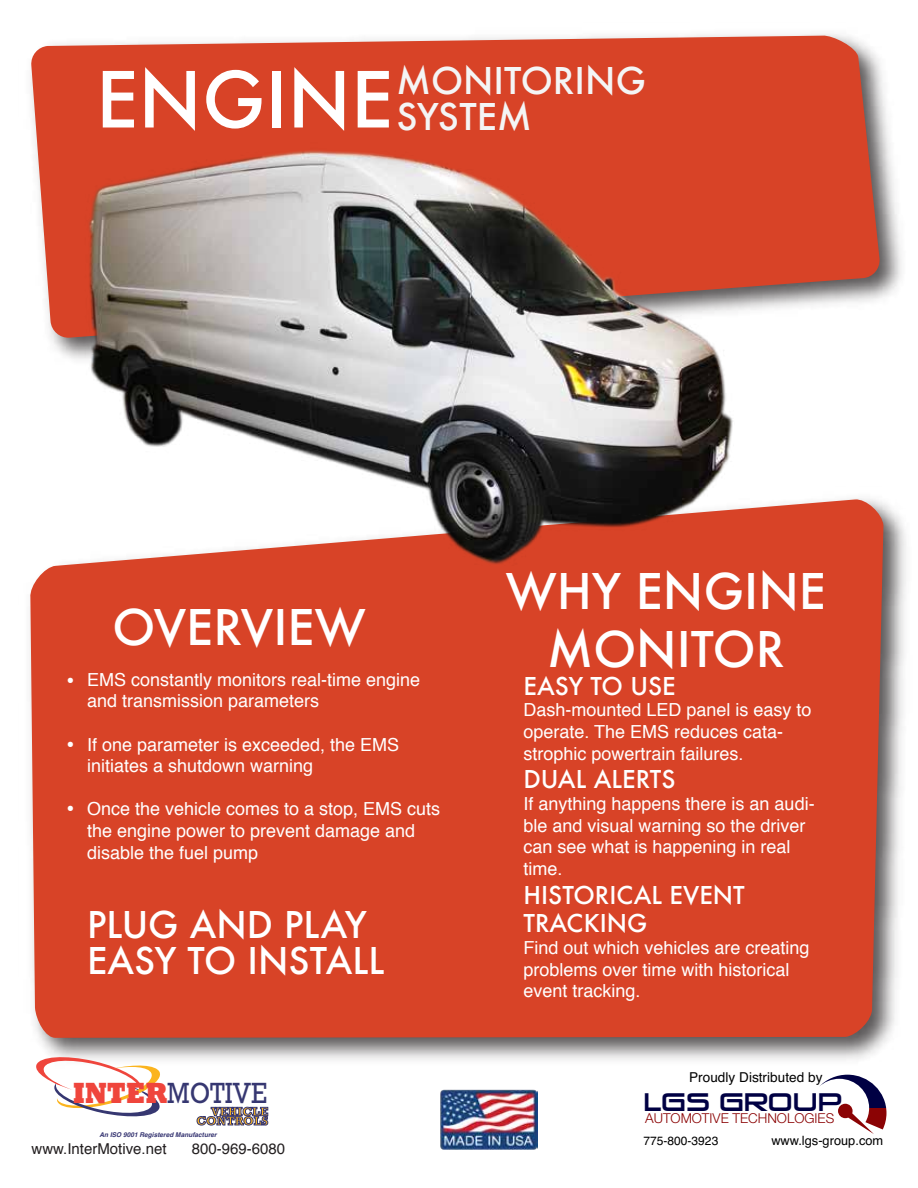
<style>
.page{position:relative;width:918px;height:1188px;background:#fff}
.page>*{position:absolute;margin:0;border:0;box-sizing:border-box;transform-origin:0 0}
.t1{font:500 75px "Futura";color:#fff}
.t2{font:500 48px/57.6px "Futura";color:#fff;text-align:center}
.t3{font:500 36px/36px "Futura";color:#fff}
.t4{font:500 36px/36px "Futura";color:#f4f5f5}
.t5{font:29.7px "Rockwell";color:#363771;scale:.86 1}
.t6{font:500 24px/28.8px "Futura";color:#fff}
.t7{font:24px "Venus Rising";color:#000043}
.t8{font:24px "Helvetica";color:#fff}
.t9{font:18px/21.6px "Helvetica";color:#fff}
.t10{font:15px "Helvetica";color:#231f20}
.t11{font:300 13.65px "Helvetica Neue";color:#8b0304}
.t12{font:13.65px "Helvetica";color:#000}
.t13{font:12.75px "Helvetica";color:#000}
.t14{font:700 12.3px/9.3px "Rockwell";color:#fbb41e;text-align:right}
.t15{font:12px "Helvetica";color:#000}
.t16{font:italic 700 6.6px "Helvetica";color:#353471}
.s1{font-weight:800;color:#ef453c}
</style>
<div class="page">
<img style="left:30px;top:34px;width:872px;height:325px">
<svg style="left:31px;top:35px;width:849px;height:303px;fill:#d84327"></svg>
<img style="left:40px;top:498px;width:866px;height:562px">
<div style="left:30px;top:499px;width:853px;height:540px;background:#d84327"></div>
<img style="left:440px;top:1090px;width:97px;height:60px">
<svg style="left:819px;top:1075px;width:67px;height:59px"></svg>
<svg style="left:36px;top:1057px;width:127px;height:60px"></svg>
<svg style="left:197px;top:1107px;width:71px;height:18px"></svg>
<img style="left:77px;top:142px;width:657px;height:437px">
<h1 class="t1" style="left:96px;top:48px;width:299px">ENGINE</h1>
<h3 class="t4" style="left:396px;top:63px;width:251px">MONITORING<br>SYSTEM</h3>
<h3 class="t8" style="left:66px;top:662px;width:10px">•</h3>
<h3 class="t8" style="left:66px;top:726px;width:10px">•</h3>
<h3 class="t8" style="left:66px;top:790px;width:10px">•</h3>
<h2 class="t2" style="left:112px;top:598px;width:255px">OVERVIEW</h2>
<p class="t9" style="left:87px;top:669px;width:335px">EMS constantly monitors real-time engine and transmission parameters</p>
<p class="t9" style="left:87px;top:734px;width:314px">If one parameter is exceeded, the EMS initiates a shutdown warning</p>
<p class="t9" style="left:87px;top:799px;width:355px">Once the vehicle comes to a stop, EMS cuts the engine power to prevent damage and disable the fuel pump</p>
<h3 class="t3" style="left:87px;top:906px;width:299px">PLUG AND PLAY<br>EASY TO INSTALL</h3>
<h2 class="t2" style="left:506px;top:562px;width:321px">WHY ENGINE<br>MONITOR</h2>
<h3 class="t6" style="left:524px;top:671px;width:154px">EASY TO USE</h3>
<p class="t9" style="left:524px;top:700px;width:290px">Dash-mounted LED panel is easy to operate. The EMS reduces cata&shy;strophic powertrain failures.</p>
<h3 class="t6" style="left:524px;top:765px;width:153px">DUAL ALERTS</h3>
<p class="t9" style="left:524px;top:793px;width:293px">If anything happens there is an audi&shy;ble and visual warning so the driver can see what is happening in real time.</p>
<h3 class="t6" style="left:524px;top:880px;width:223px">HISTORICAL EVENT<br>TRACKING</h3>
<p class="t9" style="left:524px;top:937px;width:288px">Find out which vehicles are creating problems over time with historical event tracking.</p>
<h3 class="t5" style="left:73px;top:1075px;width:227px"><span class="s1">INTER</span>MOTIVE</h3>
<p class="t16" style="left:99px;top:1129px;width:119px">An ISO 9001 Registered Manufacturer</p>
<p class="t10" style="left:32px;top:1138px;width:137px">www.InterMotive.net</p>
<p class="t10" style="left:192px;top:1138px;width:95px">800-969-6080</p>
<p class="t14" style="left:196px;top:1107px;width:73px">VEHICLE<br>CONTROLS</p>
<p class="t12" style="left:689px;top:1067px;width:135px">Proudly Distributed by</p>
<h3 class="t7" style="left:644px;top:1088px;width:200px">LGS GROUP</h3>
<p class="t11" style="left:645px;top:1107px;width:191px">AUTOMOTIVE TECHNOLOGIES</p>
<p class="t15" style="left:644px;top:1131px;width:76px">775-800-3923</p>
<p class="t13" style="left:771px;top:1130px;width:113px">www.lgs-group.com</p>
</div>
